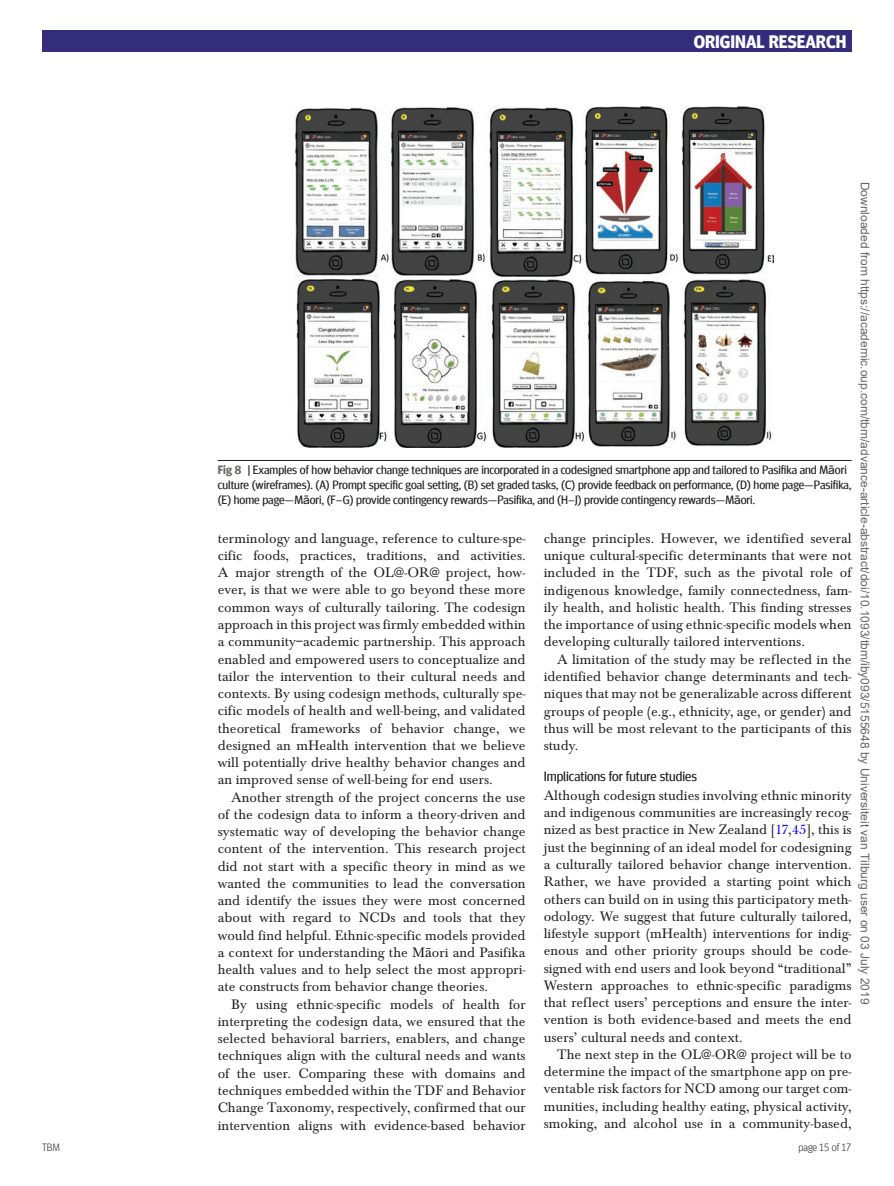
<style>
.page{position:relative;width:894px;height:1186px;background:#fff}
.page>*{position:absolute;margin:0;border:0;box-sizing:border-box;transform-origin:0 0}
.t1{font:700 18px "Meta Headline Offc";color:#fff}
.t2{font:14.25px/17.2px "Baskerville EF";color:#231f20;text-align:justify}
.t3{font:13.5px "Meta Headline Offc";color:#231f20}
.t4{font:12px/15px "Meta Headline Offc";color:#231f20}
.t5{font:12px "Arial";color:#666}
.t6{font:300 10.5px "Meta Headline Offc";color:#231f20}
.s1{font-weight:700;color:#6b6a68}
.s2{font-family:"Arial Unicode MS"}
.s3{font-family:"Gandhari Unicode"}
.s4{color:#00f}
</style>
<div class="page">
<div style="left:42px;top:30px;width:809px;height:21px;background:#332d7b"></div>
<hr style="left:218px;top:460px;width:633px;height:1px;background:#231f20">
<img style="left:295px;top:107px;width:478px;height:340px">
<p class="t1" style="left:693px;top:31px;width:154px">ORIGINAL RESEARCH</p>
<p class="t5" style="left:869px;top:182px;width:824px;rotate:90deg">Downloaded from https://academic.oup.com/tbm/advance-article-abstract/doi/10.1093/tbm/iby093/5155648 by Universiteit van Tilburg user on 03 July 2019</p>
<p class="t4" style="left:218px;top:463px;width:635px"><span class="s1">Fig 8</span> | Examples of how behavior change techniques are incorporated in a codesigned smartphone app and tailored to Pasifika and M<span class="s2">ā</span>ori culture (wireframes). (A) Prompt specific goal setting, (B) set graded tasks, (C) provide feedback on performance, (D) home page—Pasifika, (E) home page—M<span class="s2">ā</span>ori, (F–G) provide contingency rewards—Pasifika, and (H–J) provide contingency rewards—M<span class="s2">ā</span>ori.</p>
<p class="t2" style="left:218px;top:530px;width:309px">terminology and language, reference to culture-spe&shy;cific foods, practices, traditions, and activities.<br>A major strength of the OL@-OR@ project, how&shy;ever, is that we were able to go beyond these more common ways of culturally tailoring. The codesign approach in this project was firmly embedded within a community–academic partnership. This approach enabled and empowered users to conceptualize and tailor the intervention to their cultural needs and contexts. By using codesign methods, culturally spe&shy;cific models of health and well-being, and validated theoretical frameworks of behavior change, we designed an mHealth intervention that we believe will potentially drive healthy behavior changes and an improved sense of well-being for end users.</p>
<p class="t2" style="left:218px;top:789px;width:309px;text-indent:13px">Another strength of the project concerns the use of the codesign data to inform a theory-driven and systematic way of developing the behavior change content of the intervention. This research project did not start with a specific theory in mind as we wanted the communities to lead the conversation and identify the issues they were most concerned about with regard to NCDs and tools that they would find helpful. Ethnic-specific models provided a context for understanding the M<span class="s3">ā</span>ori and Pasifika health values and to help select the most appropri&shy;ate constructs from behavior change theories.</p>
<p class="t2" style="left:218px;top:996px;width:309px;text-indent:13px">By using ethnic-specific models of health for interpreting the codesign data, we ensured that the selected behavioral barriers, enablers, and change techniques align with the cultural needs and wants of the user. Comparing these with domains and techniques embedded within the TDF and Behavior Change Taxonomy, respectively, confirmed that our intervention aligns with evidence-based behavior</p>
<p class="t2" style="left:543px;top:530px;width:309px">change principles. However, we identified several unique cultural-specific determinants that were not included in the TDF, such as the pivotal role of indigenous knowledge, family connectedness, fam&shy;ily health, and holistic health. This finding stresses the importance of using ethnic-specific models when developing culturally tailored interventions.</p>
<p class="t2" style="left:543px;top:651px;width:309px;text-indent:13px">A limitation of the study may be reflected in the identified behavior change determinants and tech&shy;niques that may not be generalizable across different groups of people (e.g., ethnicity, age, or gender) and thus will be most relevant to the participants of this study.</p>
<p class="t3" style="left:543px;top:769px;width:155px">Implications for future studies</p>
<p class="t2" style="left:543px;top:787px;width:309px">Although codesign studies involving ethnic minority and indigenous communities are increasingly recog&shy;nized as best practice in New Zealand [<span class="s4">17</span>,<span class="s4">45</span>], this is just the beginning of an ideal model for codesigning a culturally tailored behavior change intervention.<br>Rather, we have provided a starting point which others can build on in using this participatory meth&shy;odology. We suggest that future culturally tailored, lifestyle support (mHealth) interventions for indig&shy;enous and other priority groups should be code&shy;signed with end users and look beyond “traditional” Western approaches to ethnic-specific paradigms that reflect users’ perceptions and ensure the inter&shy;vention is both evidence-based and meets the end users’ cultural needs and context.</p>
<p class="t2" style="left:543px;top:1046px;width:309px;text-indent:13px">The next step in the OL@-OR@ project will be to determine the impact of the smartphone app on pre&shy;ventable risk factors for NCD among our target com&shy;munities, including healthy eating, physical activity, smoking, and alcohol use in a community-based,</p>
<p class="t6" style="left:42px;top:1141px;width:19px">TBM</p>
<p class="t6" style="left:798px;top:1141px;width:54px">page 15 of 17</p>
</div>
